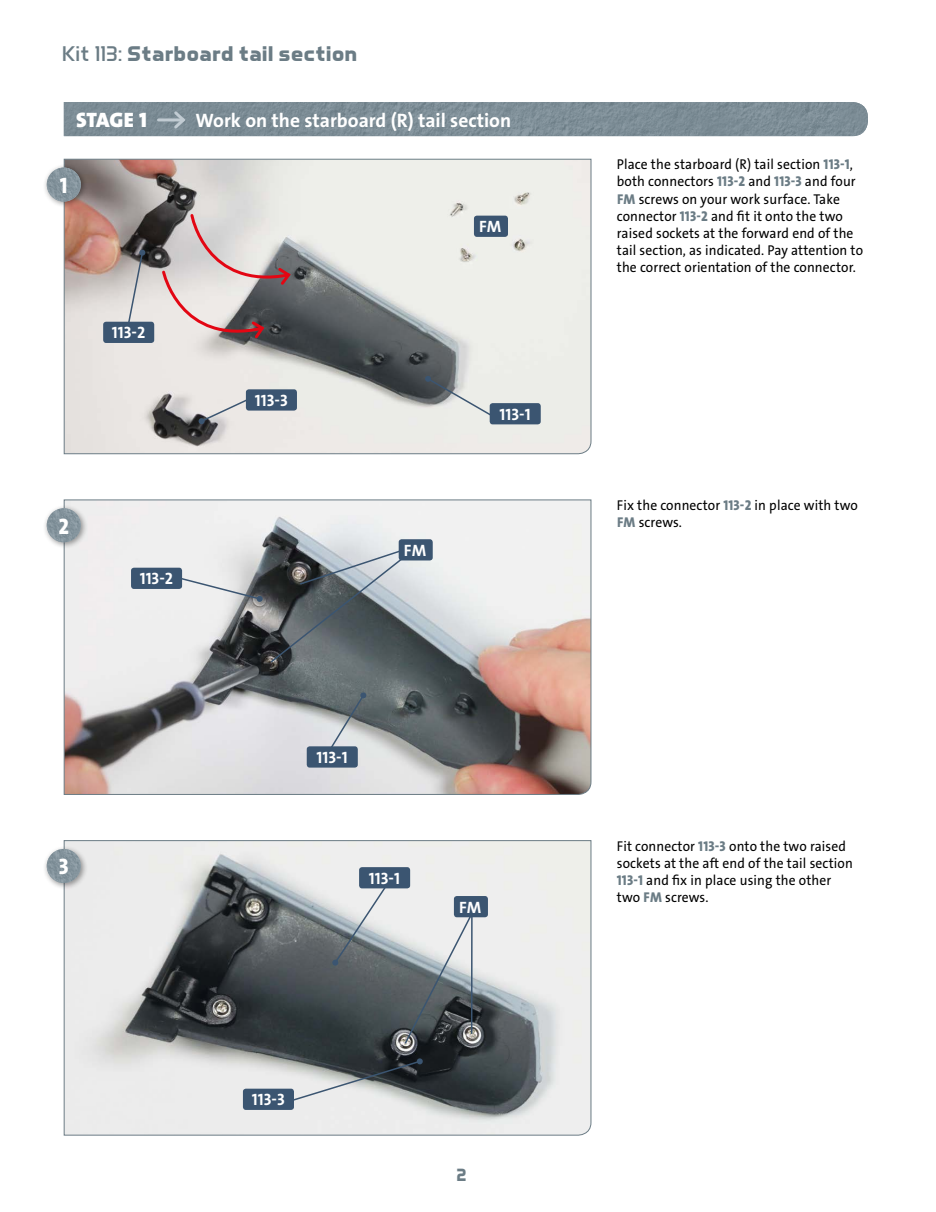
<style>
.page{position:relative;width:936px;height:1212px;background:#fff}
.page>*{position:absolute;margin:0;border:0;box-sizing:border-box;transform-origin:0 0}
.t1{font:800 22.5px "The Sans Os F";color:#fff;scale:.95 1}
.t2{font:700 21.6px "Aero Matics";color:#6b7c85;scale:1.11 1}
.t3{font:900 21px "The Sans Os F";letter-spacing:-.01em;color:#fff}
.t4{font:700 19.5px "The Sans Os F";color:#fff}
.t5{font:700 18px "Aero Matics";color:#6b7c85}
.t6{font:700 16.5px "The Sans Os F";color:#fff}
.t7{font:14.25px/17.1px "The Sans Os F";letter-spacing:.01em;color:#000;scale:.95 1}
.s1{font-weight:400}
.s2{font-weight:800;color:#6b7c85}
</style>
<div class="page">
<svg style="left:63px;top:158px;width:528px;height:296px;background:#cfcdca"></svg>
<div style="left:43px;top:163px;width:45px;height:46px;background:#000;opacity:.4"></div>
<img style="left:47px;top:168px;width:34px;height:34px;border-radius:17px">
<svg style="left:63px;top:499px;width:528px;height:296px"></svg>
<div style="left:42px;top:504px;width:46px;height:45px;background:#000;opacity:.4"></div>
<img style="left:47px;top:508px;width:34px;height:34px;border-radius:17px">
<svg style="left:63px;top:840px;width:528px;height:296px;background:#afb2b3"></svg>
<div style="left:42px;top:845px;width:46px;height:45px;background:#000;opacity:.4"></div>
<img style="left:47px;top:849px;width:34px;height:34px;border-radius:17px">
<svg style="left:64px;top:102px;width:803px;height:34px;background:#7d8d96"></svg>
<div style="left:474px;top:216px;width:34px;height:21px;background:#3b5571;border-radius:3px"></div>
<svg style="left:424px;top:375px;width:72px;height:44px;background:#bdc0bf"></svg>
<div style="left:489px;top:403px;width:51px;height:21px;background:#3b5571;border-radius:3px"></div>
<svg style="left:125px;top:251px;width:19px;height:71px"></svg>
<div style="left:139px;top:249px;width:7px;height:7px;background:#3b5571;border-radius:50%"></div>
<div style="left:103px;top:322px;width:51px;height:21px;background:#3b5571;border-radius:3px"></div>
<svg style="left:198px;top:397px;width:52px;height:27px"></svg>
<div style="left:246px;top:389px;width:51px;height:22px;background:#3b5571;border-radius:3px"></div>
<svg style="left:328px;top:692px;width:39px;height:60px;background:#989fa1"></svg>
<div style="left:307px;top:746px;width:51px;height:21px;background:#3b5571;border-radius:3px"></div>
<svg style="left:165px;top:573px;width:96px;height:28px"></svg>
<div style="left:256px;top:595px;width:7px;height:7px;background:#3b5571;border-radius:3px"></div>
<div style="left:131px;top:568px;width:51px;height:21px;background:#3b5571;border-radius:3px"></div>
<svg style="left:269px;top:549px;width:139px;height:115px;background:#6b7377"></svg>
<div style="left:398px;top:539px;width:34px;height:21px;background:#3b5571;border-radius:3px"></div>
<svg style="left:332px;top:876px;width:61px;height:90px;background:#b1b6b9"></svg>
<div style="left:359px;top:867px;width:51px;height:21px;background:#3b5571;border-radius:3px"></div>
<svg style="left:279px;top:1058px;width:144px;height:47px;background:#95999a"></svg>
<div style="left:243px;top:1089px;width:51px;height:21px;background:#3b5571;border-radius:3px"></div>
<svg style="left:403px;top:909px;width:72px;height:136px;background:#909598"></svg>
<hr style="left:471px;top:913px;width:1px;height:121px;background:#3b5571">
<div style="left:454px;top:896px;width:34px;height:21px;background:#3b5571;border-radius:3px"></div>
<svg style="left:161px;top:212px;width:132px;height:135px;background:#b9adad"></svg>
<h2 class="t2" style="left:62px;top:41px;width:267px"><span class="s1">Kit 113:</span> Starboard tail section</h2>
<h3 class="t3" style="left:76px;top:106px;width:72px">STAGE 1</h3>
<h3 class="t4" style="left:196px;top:108px;width:317px">Work on the starboard (R) tail section</h3>
<h1 class="t1" style="left:60px;top:171px;width:10px">1</h1>
<p class="t6" style="left:479px;top:216px;width:24px">FM</p>
<p class="t6" style="left:112px;top:322px;width:35px">113-2</p>
<p class="t6" style="left:255px;top:390px;width:34px">113-3</p>
<p class="t6" style="left:499px;top:404px;width:33px">113-1</p>
<h1 class="t1" style="left:58px;top:511px;width:13px">2</h1>
<p class="t6" style="left:140px;top:568px;width:35px">113-2</p>
<p class="t6" style="left:404px;top:540px;width:24px">FM</p>
<h1 class="t1" style="left:59px;top:852px;width:12px">3</h1>
<p class="t6" style="left:316px;top:747px;width:33px">113-1</p>
<p class="t6" style="left:369px;top:868px;width:33px">113-1</p>
<p class="t6" style="left:459px;top:896px;width:24px">FM</p>
<p class="t6" style="left:252px;top:1089px;width:34px">113-3</p>
<p class="t5" style="left:456px;top:1164px;width:12px">2</p>
<p class="t7" style="left:617px;top:156px;width:261px">Place the starboard (R) tail section <span class="s2">113-1</span>, both connectors <span class="s2">113-2</span> and <span class="s2">113-3</span> and four <span class="s2">FM</span> screws on your work surface. Take connector <span class="s2">113-2</span> and fit it onto the two raised sockets at the forward end of the tail section, as indicated. Pay attention to the correct orientation of the connector.</p>
<p class="t7" style="left:617px;top:497px;width:255px">Fix the connector <span class="s2">113-2</span> in place with two<br><span class="s2">FM</span> screws.</p>
<p class="t7" style="left:617px;top:837px;width:250px">Fit connector <span class="s2">113-3</span> onto the two raised sockets at the aft end of the tail section<br><span class="s2">113-1</span> and fix in place using the other two <span class="s2">FM</span> screws.</p>
</div>
